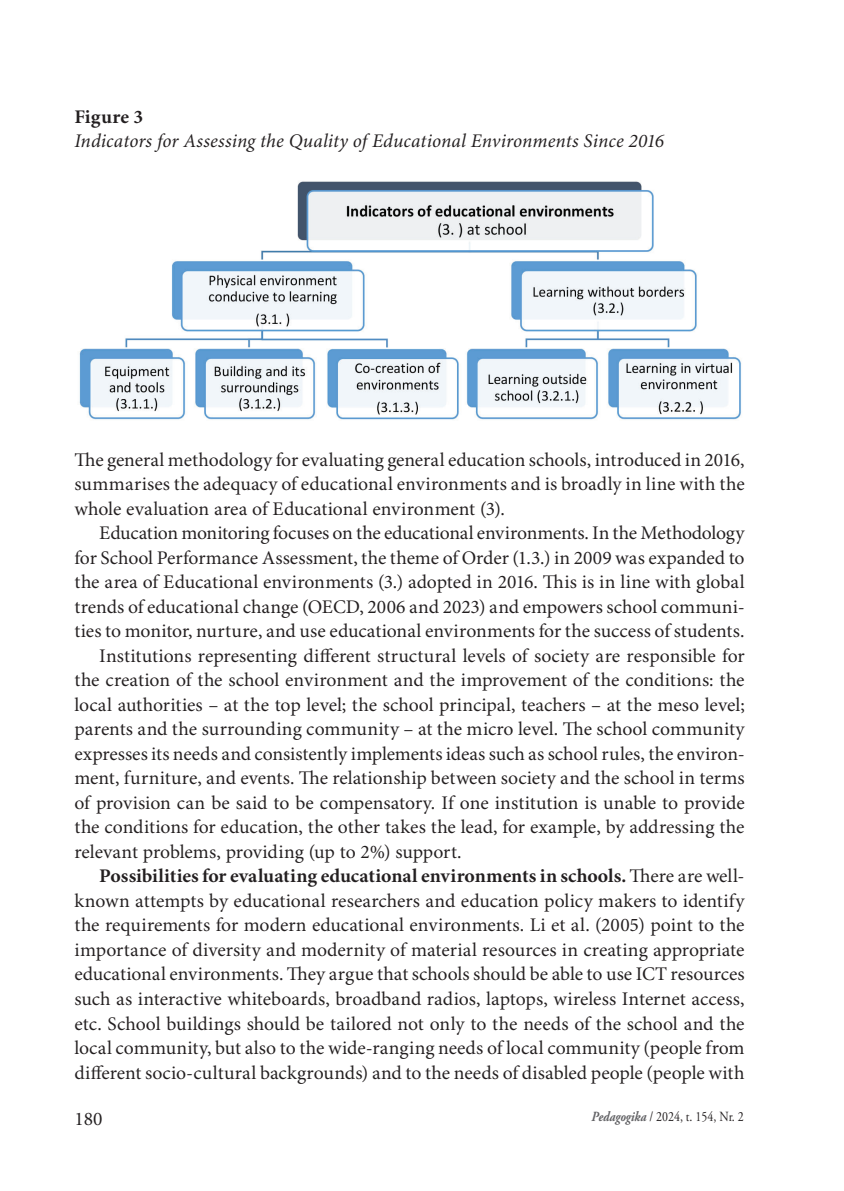
<style>
.page{position:relative;width:844px;height:1191px;background:#fff}
.page>*{position:absolute;margin:0;border:0;box-sizing:border-box;transform-origin:0 0}
.t1{font:19.25px/24.5px "Minion Pro";letter-spacing:-.005em;color:#231f20;text-align:justify}
.t2{font:700 19.25px "Minion Pro";color:#231f20}
.t3{font:italic 19.25px "Minion Pro";color:#231f20}
.t4{font:14px "Adobe Garamond Pro";color:#231f20;scale:.85 1}
.s1{font-weight:400}
.s2{font-weight:700;font-style:italic;color:#636366}
</style>
<div class="page">
<img style="left:79px;top:181px;width:662px;height:239px">
<p class="t2" style="left:74px;top:105px;width:70px">Figure 3</p>
<p class="t3" style="left:74px;top:129px;width:591px">Indicators for Assessing the Quality of Educational Environments Since 2016</p>
<p class="t1" style="left:74px;top:448px;width:671px">The general methodology for evaluating general education schools, introduced in 2016, summarises the adequacy of educational environments and is broadly in line with the whole evaluation area of Educational environment (3).</p>
<p class="t1" style="left:99px;top:521px;width:646px">Education monitoring focuses on the educational environments. In the Methodology</p>
<p class="t1" style="left:74px;top:546px;width:671px">for School Performance Assessment, the theme of Order (1.3.) in 2009 was expanded to</p>
<p class="t1" style="left:74px;top:570px;width:671px">the area of Educational environments (3.) adopted in 2016. This is in line with global</p>
<p class="t1" style="left:74px;top:595px;width:671px">trends of educational change (OECD, 2006 and 2023) and empowers school communi-</p>
<p class="t1" style="left:74px;top:619px;width:671px">ties to monitor, nurture, and use educational environments for the success of students.</p>
<p class="t1" style="left:99px;top:644px;width:646px">Institutions representing different structural levels of society are responsible for</p>
<p class="t1" style="left:74px;top:668px;width:671px">the creation of the school environment and the improvement of the conditions: the</p>
<p class="t1" style="left:74px;top:693px;width:671px">local authorities – at the top level; the school principal, teachers – at the meso level;</p>
<p class="t1" style="left:74px;top:717px;width:671px">parents and the surrounding community – at the micro level. The school community</p>
<p class="t1" style="left:74px;top:742px;width:671px">expresses its needs and consistently implements ideas such as school rules, the environ-</p>
<p class="t1" style="left:74px;top:766px;width:671px">ment, furniture, and events. The relationship between society and the school in terms</p>
<p class="t1" style="left:74px;top:791px;width:671px">of provision can be said to be compensatory. If one institution is unable to provide</p>
<p class="t1" style="left:74px;top:815px;width:671px">the conditions for education, the other takes the lead, for example, by addressing the</p>
<p class="t1" style="left:74px;top:840px;width:388px">relevant problems, providing (up to 2%) support.</p>
<p class="t2" style="left:99px;top:864px;width:646px">Possibilities for evaluating educational environments in schools. <span class="s1">There are well-</span></p>
<p class="t1" style="left:74px;top:889px;width:671px">known attempts by educational researchers and education policy makers to identify</p>
<p class="t1" style="left:74px;top:913px;width:671px">the requirements for modern educational environments. Li et al. (2005) point to the</p>
<p class="t1" style="left:74px;top:938px;width:671px">importance of diversity and modernity of material resources in creating appropriate</p>
<p class="t1" style="left:74px;top:962px;width:671px">educational environments. They argue that schools should be able to use ICT resources</p>
<p class="t1" style="left:74px;top:987px;width:671px">such as interactive whiteboards, broadband radios, laptops, wireless Internet access,</p>
<p class="t1" style="left:74px;top:1011px;width:671px">etc. School buildings should be tailored not only to the needs of the school and the</p>
<p class="t1" style="left:74px;top:1036px;width:671px">local community, but also to the wide-ranging needs of local community (people from</p>
<p class="t1" style="left:74px;top:1060px;width:671px">different socio-cultural backgrounds) and to the needs of disabled people (people with</p>
<p class="t1" style="left:74px;top:1107px;width:30px">180</p>
<p class="t4" style="left:591px;top:1108px;width:180px"><span class="s2">Pedagogika</span> / 2024, t. 154, Nr. 2</p>
</div>
